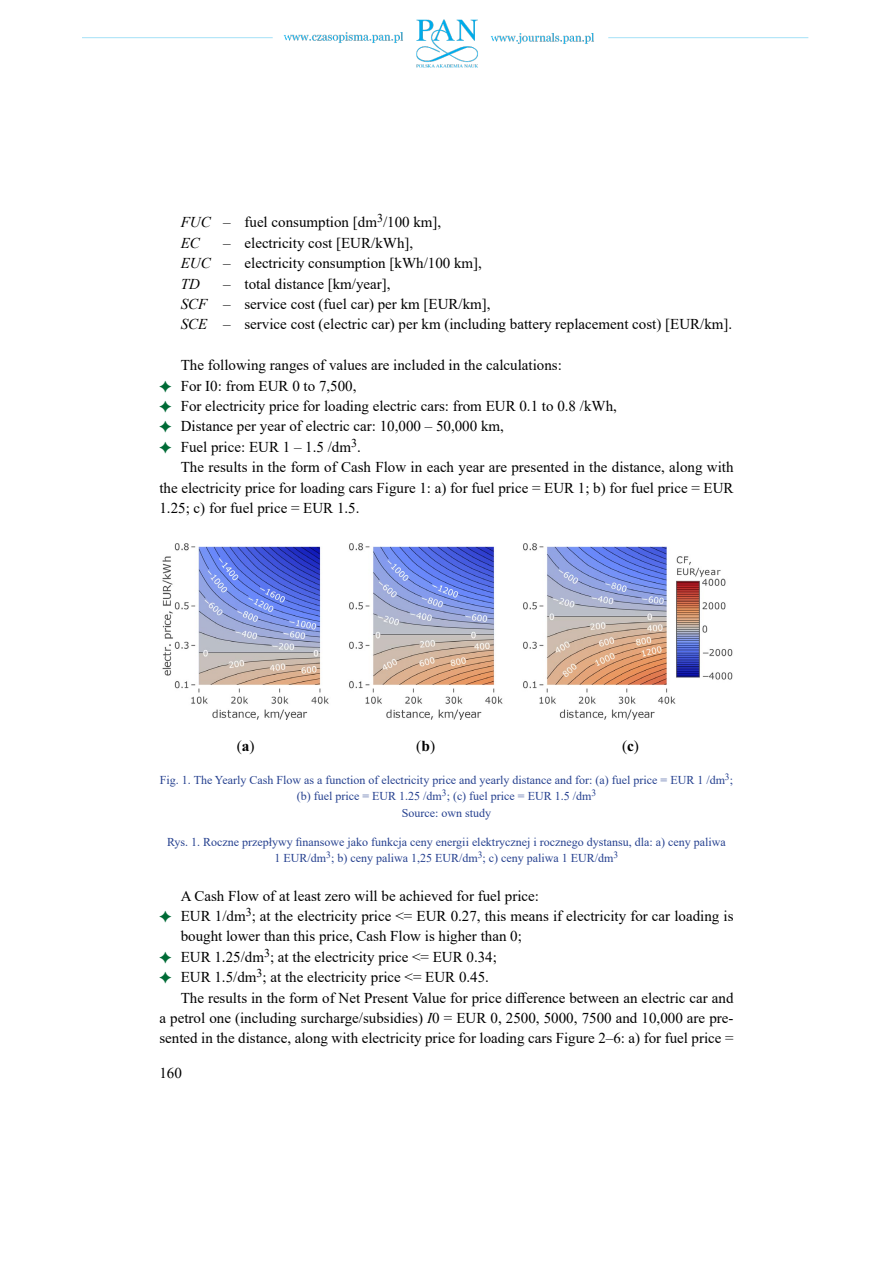
<style>
.page{position:relative;width:893px;height:1263px;background:#fff}
.page>*{position:absolute;margin:0;border:0;box-sizing:border-box;transform-origin:0 0}
.t1{font:15.3px "Times New Roman";color:#000}
.t2{font:15px/20.4px "Times New Roman";color:#000}
.t3{font:12px/16.5px "Times New Roman";color:#25408f;text-align:center}
.s1{font-style:italic}
.s2{font-weight:700}
</style>
<div class="page">
<img style="left:82px;top:19px;width:727px;height:49px">
<img style="left:162px;top:543px;width:167px;height:176px">
<img style="left:349px;top:543px;width:154px;height:176px">
<img style="left:523px;top:543px;width:210px;height:176px">
<p class="t2" style="left:181px;top:212px;width:262px"><span class="s1">FUC</span> – fuel consumption [dm<sup>3</sup>/100 km],<br><span class="s1">EC</span></p>
<p class="t2" style="left:181px;top:232px;width:303px;text-indent:43px">– electricity cost [EUR/kWh],<br><span class="s1">EUC</span> – electricity consumption [kWh/100 km],<br><span class="s1">TD</span></p>
<p class="t2" style="left:181px;top:273px;width:553px;text-indent:43px">– total distance [km/year],<br><span class="s1">SCF</span> – service cost (fuel car) per km [EUR/km],<br><span class="s1">SCE</span> – service cost (electric car) per km (including battery replacement cost) [EUR/km].</p>
<p class="t2" style="left:181px;top:354px;width:383px">The following ranges of values are included in the calculations:</p>
<p class="t2" style="left:181px;top:375px;width:177px">For I0: from EUR 0 to 7,500,</p>
<p class="t2" style="left:181px;top:395px;width:438px">For electricity price for loading electric cars: from EUR 0.1 to 0.8 /kWh,</p>
<p class="t2" style="left:181px;top:416px;width:325px">Distance per year of electric car: 10,000 – 50,000 km,</p>
<p class="t2" style="left:181px;top:436px;width:182px">Fuel price: EUR 1 – 1.5 /dm<sup>3</sup>.</p>
<p class="t2" style="left:181px;top:456px;width:554px">The results in the form of Cash Flow in each year are presented in the distance, along with</p>
<p class="t2" style="left:159px;top:477px;width:576px">the electricity price for loading cars Figure 1: a) for fuel price = EUR 1; b) for fuel price = EUR</p>
<p class="t2" style="left:159px;top:497px;width:202px">1.25; c) for fuel price = EUR 1.5.</p>
<p class="t1" style="left:237px;top:741px;width:19px">(<span class="s2">a</span>)</p>
<p class="t1" style="left:416px;top:741px;width:20px">(<span class="s2">b</span>)</p>
<p class="t1" style="left:622px;top:741px;width:18px">(<span class="s2">c</span>)</p>
<p class="t3" style="left:160px;top:771px;width:575px">Fig. 1. The Yearly Cash Flow as a function of electricity price and yearly distance and for: (a) fuel price = EUR 1 /dm<sup>3</sup>; (b) fuel price = EUR 1.25 /dm<sup>3</sup>; (c) fuel price = EUR 1.5 /dm<sup>3<br></sup>Source: own study</p>
<p class="t3" style="left:167px;top:833px;width:560px">Rys. 1. Roczne przepływy finansowe jako funkcja ceny energii elektrycznej i rocznego dystansu, dla: a) ceny paliwa<br>1 EUR/dm<sup>3</sup>; b) ceny paliwa 1,25 EUR/dm<sup>3</sup>; c) ceny paliwa 1 EUR/dm<sup>3</sup></p>
<p class="t2" style="left:181px;top:885px;width:360px">A Cash Flow of at least zero will be achieved for fuel price:</p>
<p class="t2" style="left:181px;top:905px;width:554px">EUR 1/dm<sup>3</sup>; at the electricity price &lt;= EUR 0.27, this means if electricity for car loading is</p>
<p class="t2" style="left:181px;top:926px;width:343px">bought lower than this price, Cash Flow is higher than 0;</p>
<p class="t2" style="left:181px;top:946px;width:318px">EUR 1.25/dm<sup>3</sup>; at the electricity price &lt;= EUR 0.34;</p>
<p class="t2" style="left:181px;top:966px;width:310px">EUR 1.5/dm<sup>3</sup>; at the electricity price &lt;= EUR 0.45.</p>
<p class="t2" style="left:181px;top:987px;width:554px">The results in the form of Net Present Value for price difference between an electric car and</p>
<p class="t2" style="left:159px;top:1007px;width:576px">a petrol one (including surcharge/subsidies) <span class="s1">I</span>0 = EUR 0, 2500, 5000, 7500 and 10,000 are pre-</p>
<p class="t2" style="left:159px;top:1028px;width:576px">sented in the distance, along with electricity price for loading cars Figure 2–6: a) for fuel price =</p>
<p class="t2" style="left:159px;top:1062px;width:24px">160</p>
</div>
